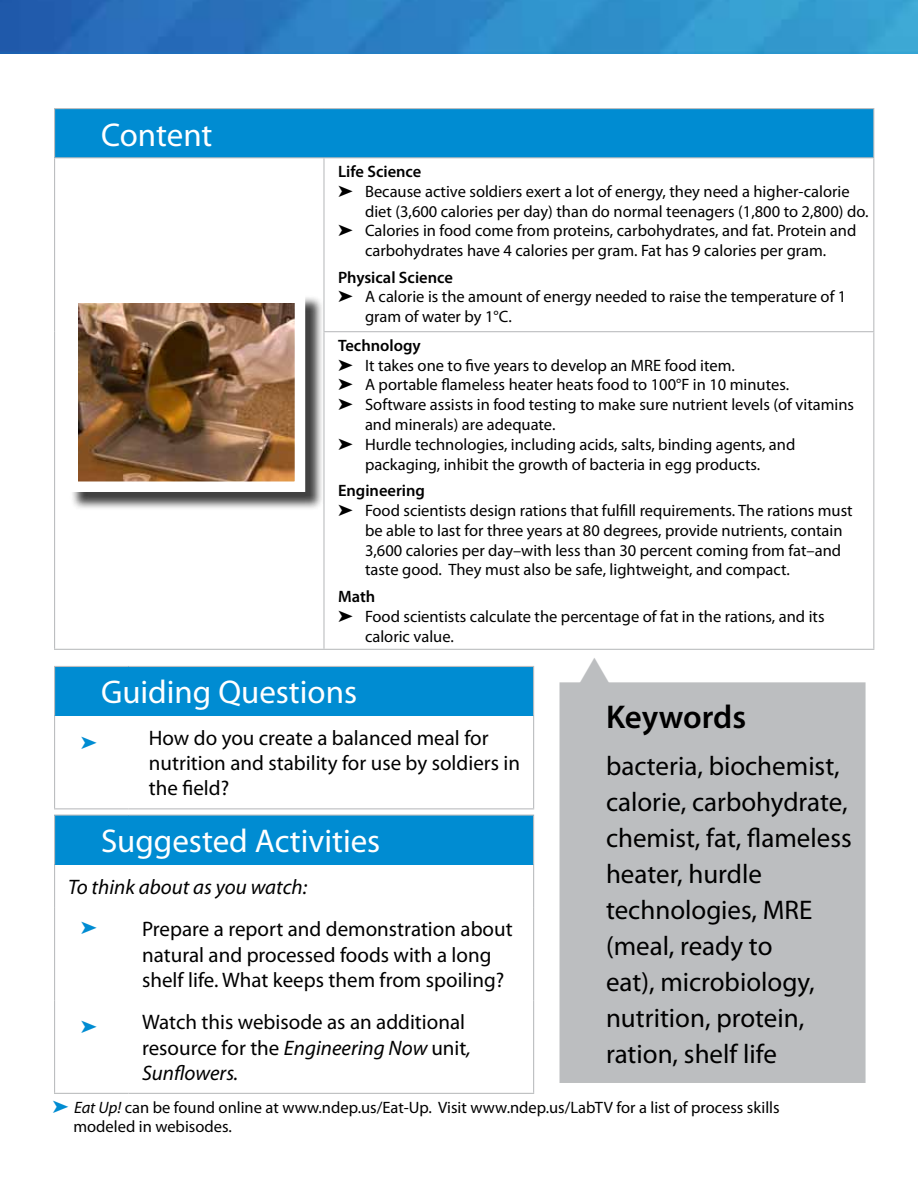
<style>
.page{position:relative;width:918px;height:1188px;background:#fff}
.page>*{position:absolute;margin:0;border:0;box-sizing:border-box;transform-origin:0 0}
.t1{font:33px "Myriad Pro";color:#fff}
.t2{font:600 33px "Myriad Pro";letter-spacing:-.005em;color:#000}
.t3{font:27px/36px "Myriad Pro";color:#000}
.t4{font:21px/25.2px "Myriad Pro";color:#000}
.t5{font:italic 21px "Myriad Pro";color:#000}
.t6{font:16.5px/19.8px "Myriad Pro";color:#000}
.t7{font:600 16.5px "Myriad Pro";color:#000}
.s1{font-style:italic}
.s2{color:#008cd2}
</style>
<div class="page">
<img style="left:1px;top:0;width:917px;height:54px">
<div style="left:55px;top:109px;width:819px;height:49px;background:#008cd2"></div>
<hr style="left:54px;top:108px;width:270px;height:1px;background:#bcbec0">
<hr style="left:54px;top:109px;width:1px;height:48px;background:#bcbec0">
<hr style="left:324px;top:108px;width:550px;height:1px;background:#bcbec0">
<hr style="left:873px;top:109px;width:1px;height:48px;background:#bcbec0">
<hr style="left:54px;top:157px;width:270px;height:1px;background:#bcbec0">
<hr style="left:54px;top:158px;width:1px;height:174px;background:#bcbec0">
<hr style="left:324px;top:157px;width:550px;height:1px;background:#bcbec0">
<hr style="left:323px;top:158px;width:2px;height:173px;background:#bcbec0">
<hr style="left:873px;top:158px;width:1px;height:173px;background:#bcbec0">
<hr style="left:54px;top:332px;width:1px;height:317px;background:#bcbec0">
<hr style="left:323px;top:331px;width:551px;height:1px;background:#bcbec0">
<hr style="left:323px;top:332px;width:2px;height:317px;background:#bcbec0">
<hr style="left:873px;top:332px;width:1px;height:317px;background:#bcbec0">
<hr style="left:54px;top:649px;width:270px;height:1px;background:#bcbec0">
<hr style="left:324px;top:649px;width:550px;height:1px;background:#bcbec0">
<div style="left:55px;top:666px;width:479px;height:50px;background:#008cd2"></div>
<hr style="left:54px;top:666px;width:75px;height:1px;background:#bcbec0">
<hr style="left:54px;top:667px;width:1px;height:49px;background:#bcbec0">
<hr style="left:129px;top:666px;width:405px;height:1px;background:#bcbec0">
<hr style="left:533px;top:667px;width:1px;height:49px;background:#bcbec0">
<hr style="left:54px;top:716px;width:1px;height:92px;background:#bcbec0">
<hr style="left:533px;top:716px;width:1px;height:92px;background:#bcbec0">
<hr style="left:54px;top:808px;width:75px;height:1px;background:#bcbec0">
<hr style="left:129px;top:808px;width:405px;height:1px;background:#bcbec0">
<div style="left:560px;top:682px;width:306px;height:401px;background:#bcbec0"></div>
<div style="left:55px;top:815px;width:479px;height:49px;background:#008cd2"></div>
<hr style="left:54px;top:814px;width:75px;height:2px;background:#bcbec0">
<hr style="left:54px;top:816px;width:1px;height:48px;background:#bcbec0">
<hr style="left:129px;top:814px;width:405px;height:2px;background:#bcbec0">
<hr style="left:533px;top:816px;width:1px;height:48px;background:#bcbec0">
<hr style="left:54px;top:864px;width:1px;height:43px;background:#bcbec0">
<hr style="left:533px;top:864px;width:1px;height:43px;background:#bcbec0">
<hr style="left:54px;top:907px;width:1px;height:93px;background:#bcbec0">
<hr style="left:533px;top:907px;width:1px;height:93px;background:#bcbec0">
<hr style="left:54px;top:1000px;width:1px;height:93px;background:#bcbec0">
<hr style="left:533px;top:1000px;width:1px;height:93px;background:#bcbec0">
<hr style="left:54px;top:1093px;width:75px;height:1px;background:#bcbec0">
<hr style="left:129px;top:1093px;width:405px;height:1px;background:#bcbec0">
<div style="left:70px;top:295px;width:254px;height:216px;background:#000;opacity:.75"></div>
<img style="left:79px;top:303px;width:215px;height:178px">
<svg style="left:580px;top:682px;width:29px;height:1px"></svg>
<h1 class="t1" style="left:101px;top:114px;width:113px">Content</h1>
<p class="t7" style="left:338px;top:161px;width:85px">Life Science</p>
<p class="t6" style="left:338px;top:181px;width:513px">➤ Because active soldiers exert a lot of energy, they need a higher-calorie</p>
<p class="t6" style="left:365px;top:201px;width:505px">diet (3,600 calories per day) than do normal teenagers (1,800 to 2,800) do.</p>
<p class="t6" style="left:338px;top:221px;width:520px">➤ Calories in food come from proteins, carbohydrates, and fat. Protein and</p>
<p class="t6" style="left:365px;top:240px;width:463px">carbohydrates have 4 calories per gram. Fat has 9 calories per gram.</p>
<p class="t7" style="left:338px;top:267px;width:116px">Physical Science</p>
<p class="t6" style="left:338px;top:287px;width:510px">➤ A calorie is the amount of energy needed to raise the temperature of 1</p>
<p class="t6" style="left:365px;top:307px;width:148px">gram of water by 1°C.</p>
<p class="t7" style="left:338px;top:335px;width:84px">Technology</p>
<p class="t6" style="left:338px;top:355px;width:398px">➤ It takes one to five years to develop an MRE food item.</p>
<p class="t6" style="left:338px;top:375px;width:453px">➤ A portable flameless heater heats food to 100°F in 10 minutes.</p>
<p class="t6" style="left:338px;top:395px;width:518px">➤ Software assists in food testing to make sure nutrient levels (of vitamins</p>
<p class="t6" style="left:365px;top:414px;width:192px">and minerals) are adequate.</p>
<p class="t6" style="left:338px;top:434px;width:459px">➤ Hurdle technologies, including acids, salts, binding agents, and</p>
<p class="t6" style="left:365px;top:454px;width:397px">packaging, inhibit the growth of bacteria in egg products.</p>
<p class="t7" style="left:338px;top:480px;width:89px">Engineering</p>
<p class="t6" style="left:338px;top:500px;width:516px">➤ Food scientists design rations that fulfill requirements. The rations must</p>
<p class="t6" style="left:365px;top:520px;width:479px">be able to last for three years at 80 degrees, provide nutrients, contain</p>
<p class="t6" style="left:365px;top:540px;width:478px">3,600 calories per day–with less than 30 percent coming from fat–and</p>
<p class="t6" style="left:365px;top:560px;width:426px">taste good. They must also be safe, lightweight, and compact.</p>
<p class="t7" style="left:338px;top:586px;width:39px">Math</p>
<p class="t6" style="left:338px;top:606px;width:488px">➤ Food scientists calculate the percentage of fat in the rations, and its</p>
<p class="t6" style="left:365px;top:626px;width:90px">caloric value.</p>
<h1 class="t1" style="left:101px;top:672px;width:258px">Guiding Questions</h1>
<p class="t4" style="left:149px;top:725px;width:373px">How do you create a balanced meal for nutrition and stability for use by soldiers in the field?</p>
<h1 class="t2" style="left:606px;top:696px;width:142px">Keywords</h1>
<h2 class="t3" style="left:606px;top:748px;width:247px">bacteria, biochemist, calorie, carbohydrate, chemist, fat, flameless heater, hurdle technologies, MRE (meal, ready to<br>eat), microbiology, nutrition, protein, ration, shelf life</h2>
<h1 class="t1" style="left:101px;top:821px;width:281px">Suggested Activities</h1>
<p class="t5" style="left:68px;top:874px;width:241px">To think about as you watch:</p>
<p class="t4" style="left:142px;top:916px;width:372px">Prepare a report and demonstration about natural and processed foods with a long shelf life. What keeps them from spoiling?</p>
<p class="t4" style="left:142px;top:1010px;width:330px">Watch this webisode as an additional resource for the <span class="s1">Engineering Now</span> unit<span class="s1">,<br>Sunflowers.</span></p>
<p class="t6" style="left:73px;top:1097px;width:708px;text-indent:-21px"><span class="s2">➤</span> <span class="s1">Eat Up!</span> can be found online at www.ndep.us/Eat-Up. Visit www.ndep.us/LabTV for a list of process skills modeled in webisodes.</p>
</div>
